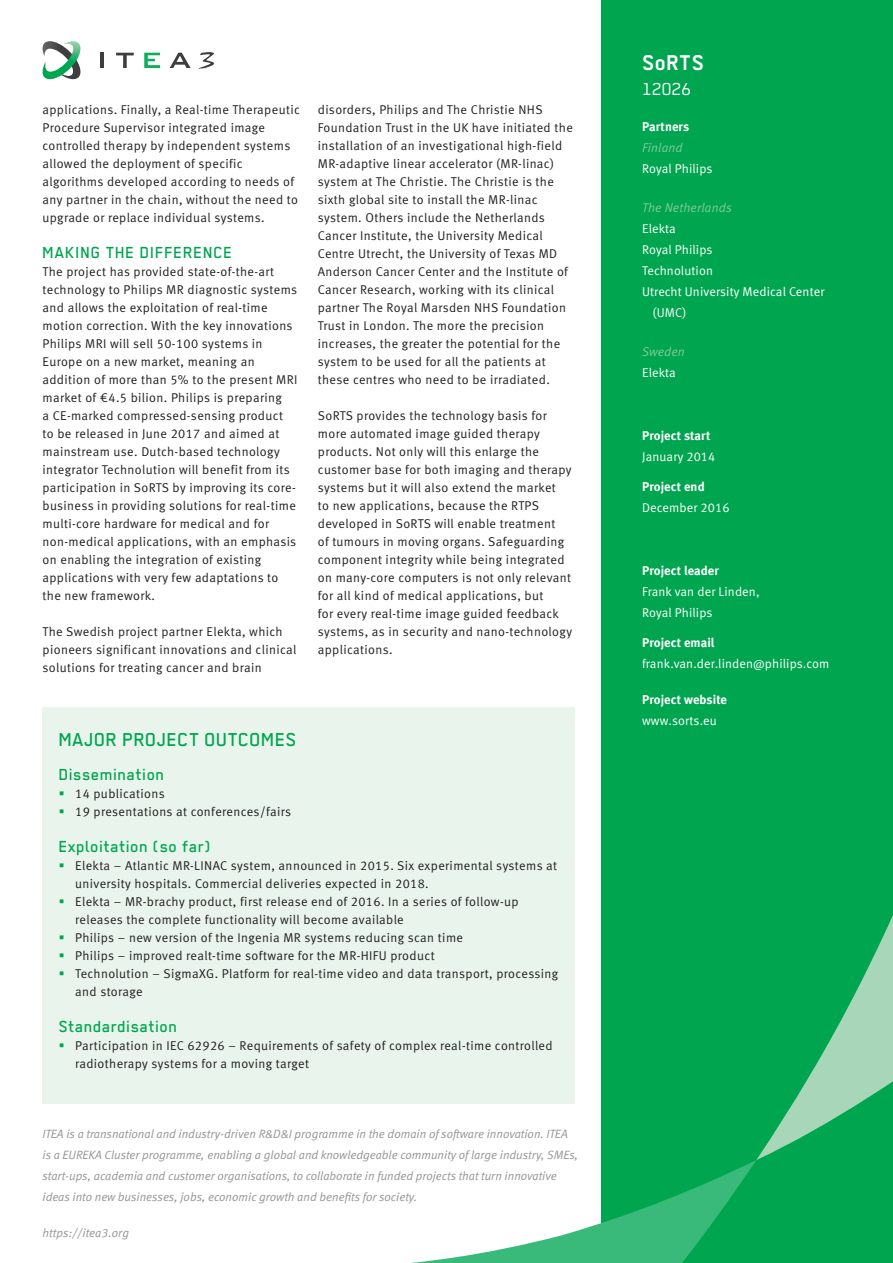
<style>
.page{position:relative;width:893px;height:1263px;background:#fff}
.page>*{position:absolute;margin:0;border:0;box-sizing:border-box;transform-origin:0 0}
.body{font:700 24px "Regular";letter-spacing:.01em;color:#fff}
.header-1{font:500 21px "Regular";letter-spacing:.01em;color:#00a54f}
.body-2{font:19.5px "Regular";letter-spacing:.01em;color:#fff}
.header-1-2{font:500 18px "Regular";letter-spacing:.03em;color:#00a54f}
.body-3{font:12.75px/18px "Meta Normal LF";letter-spacing:.03em;color:#231f20}
.body-4{font:12.75px/21px "Meta Normal LF";letter-spacing:.01em;color:#fff}
.body-5{font:12.75px "Meta Bold LF";letter-spacing:.01em;color:#fff}
.body-6{font:italic 12.75px "Meta Normal LF";letter-spacing:.01em;color:#80ca9c}
.body-7{font:italic 12px/21px "Meta Normal LF";color:#939598}
</style>
<div class="page">
<div style="left:602px;top:0;width:291px;height:1263px;background:#00a54f"></div>
<svg style="left:756px;top:915px;width:137px;height:245px"></svg>
<svg style="left:411px;top:1160px;width:345px;height:103px"></svg>
<div style="left:43px;top:708px;width:532px;height:396px;background:#e9f5ec"></div>
<svg style="left:42px;top:41px;width:39px;height:39px"></svg>
<hr style="left:101px;top:53px;width:3px;height:15px;background:#3e3e3f">
<svg style="left:116px;top:53px;width:18px;height:15px"></svg>
<svg style="left:170px;top:53px;width:21px;height:15px"></svg>
<svg style="left:144px;top:53px;width:16px;height:15px"></svg>
<svg style="left:199px;top:52px;width:15px;height:17px"></svg>
<p class="body-3" style="left:43px;top:100px;width:259px">applications. Finally, a Real-time Therapeutic Procedure Supervisor integrated image controlled therapy by independent systems allowed the deployment of specific algorithms developed according to needs of any partner in the chain, without the need to upgrade or replace individual systems.</p>
<p class="header-1-2" style="left:43px;top:242px;width:192px">MAKING THE DIFFERENCE</p>
<p class="body-3" style="left:43px;top:262px;width:256px">The project has provided state-of-the-art technology to Philips MR diagnostic systems and allows the exploitation of real-time motion correction. With the key innovations Philips MRI will sell 50-100 systems in Europe on a new market, meaning an addition of more than 5% to the present MRI market of €4.5 bilion. Philips is preparing<br>a CE-marked compressed-sensing product<br>to be released in June 2017 and aimed at mainstream use. Dutch-based technology integrator Technolution will benefit from its participation in SoRTS by improving its core&shy;business in providing solutions for real-time multi-core hardware for medical and for non-medical applications, with an emphasis on enabling the integration of existing applications with very few adaptations to the new framework.</p>
<p class="body-3" style="left:43px;top:622px;width:256px">The Swedish project partner Elekta, which pioneers significant innovations and clinical solutions for treating cancer and brain</p>
<p class="body-3" style="left:318px;top:100px;width:256px">disorders, Philips and The Christie NHS Foundation Trust in the UK have initiated the installation of an investigational high-field MR-adaptive linear accelerator (MR-linac) system at The Christie. The Christie is the sixth global site to install the MR-linac system. Others include the Netherlands Cancer Institute, the University Medical Centre Utrecht, the University of Texas MD Anderson Cancer Center and the Institute of Cancer Research, working with its clinical partner The Royal Marsden NHS Foundation Trust in London. The more the precision increases, the greater the potential for the system to be used for all the patients at these centres who need to be irradiated.</p>
<p class="body-3" style="left:318px;top:406px;width:256px">SoRTS provides the technology basis for more automated image guided therapy products. Not only will this enlarge the customer base for both imaging and therapy systems but it will also extend the market<br>to new applications, because the RTPS developed in SoRTS will enable treatment<br>of tumours in moving organs. Safeguarding component integrity while being integrated on many-core computers is not only relevant for all kind of medical applications, but<br>for every real-time image guided feedback systems, as in security and nano-technology applications.</p>
<p class="header-1" style="left:59px;top:728px;width:240px">MAJOR PROJECT OUTCOMES</p>
<p class="header-1-2" style="left:59px;top:764px;width:107px">Dissemination</p>
<p class="body-3" style="left:75px;top:784px;width:91px">14 publications</p>
<p class="body-3" style="left:75px;top:802px;width:217px">19 presentations at conferences/fairs</p>
<p class="header-1-2" style="left:59px;top:836px;width:154px">Exploitation (so far)</p>
<p class="body-3" style="left:75px;top:856px;width:484px">Elekta – Atlantic MR-LINAC system, announced in 2015. Six experimental systems at university hospitals. Commercial deliveries expected in 2018.</p>
<p class="body-3" style="left:75px;top:892px;width:445px">Elekta – MR-brachy product, first release end of 2016. In a series of follow-up releases the complete functionality will become available</p>
<p class="body-3" style="left:75px;top:928px;width:389px">Philips – new version of the Ingenia MR systems reducing scan time</p>
<p class="body-3" style="left:75px;top:946px;width:361px">Philips – improved realt-time software for the MR-HIFU product</p>
<p class="body-3" style="left:75px;top:964px;width:485px">Technolution – SigmaXG. Platform for real-time video and data transport, processing and storage</p>
<p class="header-1-2" style="left:59px;top:1016px;width:120px">Standardisation</p>
<p class="body-3" style="left:75px;top:1036px;width:479px">Participation in IEC 62926 – Requirements of safety of complex real-time controlled radiotherapy systems for a moving target</p>
<p class="body-7" style="left:43px;top:1123px;width:537px">ITEA is a transnational and industry-driven R&amp;D&amp;I programme in the domain of software innovation. ITEA is a EUREKA Cluster programme, enabling a global and knowledgeable community of large industry, SMEs, start-ups, academia and customer organisations, to collaborate in funded projects that turn innovative ideas into new businesses, jobs, economic growth and benefits for society.</p>
<p class="body-7" style="left:43px;top:1222px;width:88px">https://itea3.org</p>
<p class="body" style="left:642px;top:49px;width:64px">SoRTS</p>
<p class="body-2" style="left:642px;top:79px;width:50px">12026</p>
<p class="body-5" style="left:642px;top:119px;width:49px">Partners</p>
<p class="body-6" style="left:642px;top:140px;width:42px">Finland</p>
<p class="body-4" style="left:642px;top:158px;width:72px">Royal Philips</p>
<p class="body-6" style="left:642px;top:200px;width:91px">The Netherlands</p>
<p class="body-4" style="left:642px;top:218px;width:35px">Elekta</p>
<p class="body-4" style="left:642px;top:239px;width:72px">Royal Philips</p>
<p class="body-4" style="left:642px;top:260px;width:72px">Technolution</p>
<p class="body-4" style="left:653px;top:281px;width:173px;text-indent:-10px">Utrecht University Medical Center (UMC)</p>
<p class="body-6" style="left:642px;top:344px;width:44px">Sweden</p>
<p class="body-4" style="left:642px;top:362px;width:35px">Elekta</p>
<p class="body-5" style="left:642px;top:428px;width:70px">Project start</p>
<p class="body-4" style="left:642px;top:446px;width:75px">January 2014</p>
<p class="body-5" style="left:642px;top:479px;width:64px">Project end</p>
<p class="body-4" style="left:642px;top:497px;width:89px">December 2016</p>
<p class="body-5" style="left:642px;top:563px;width:78px">Project leader</p>
<p class="body-4" style="left:642px;top:581px;width:119px">Frank van der Linden,<br>Royal Philips</p>
<p class="body-5" style="left:642px;top:635px;width:74px">Project email</p>
<p class="body-4" style="left:642px;top:653px;width:189px">frank.van.der.linden@philips.com</p>
<p class="body-5" style="left:642px;top:692px;width:86px">Project website</p>
<p class="body-4" style="left:642px;top:710px;width:76px">www.sorts.eu</p>
</div>
